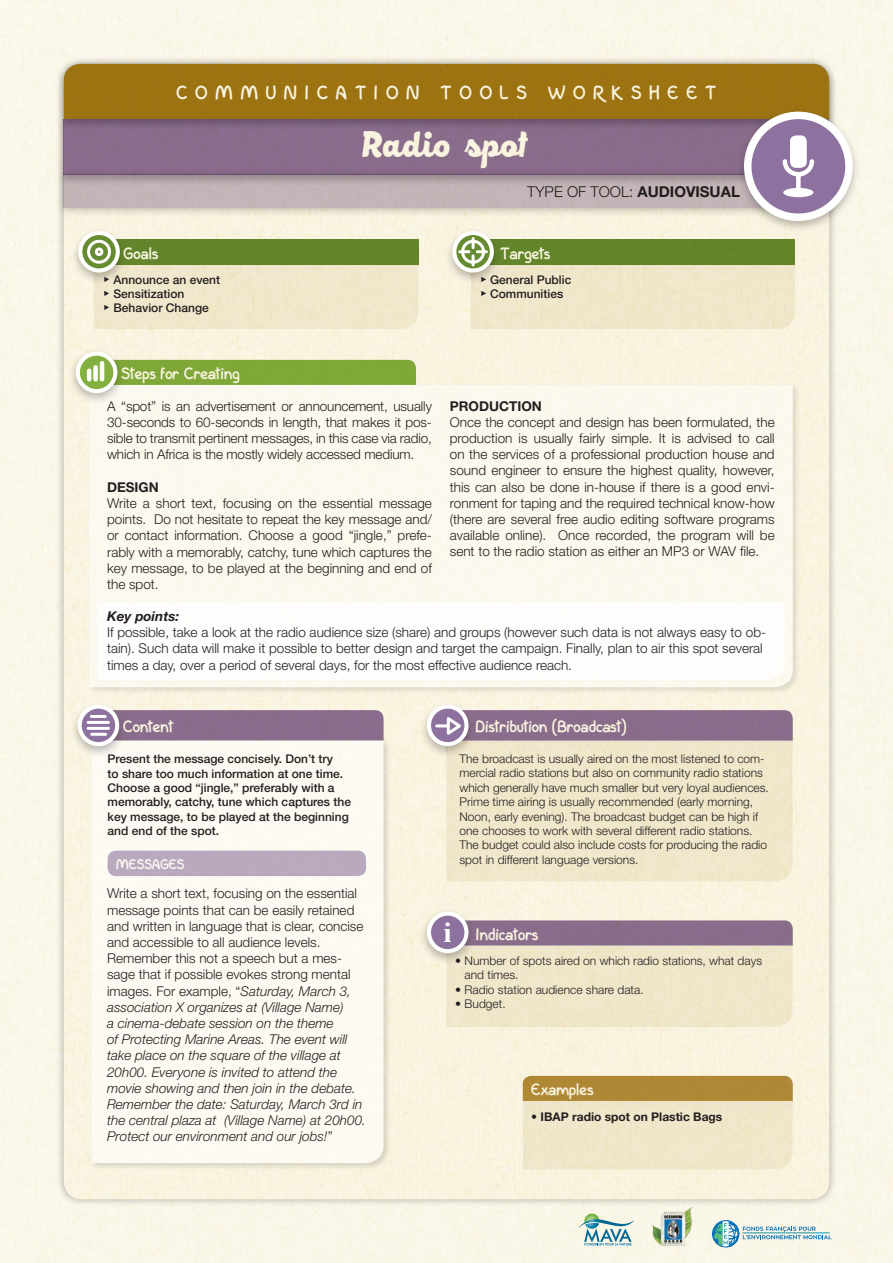
<style>
.page{position:relative;width:893px;height:1263px;background:#fbf7e9}
.page>*{position:absolute;margin:0;border:0;box-sizing:border-box;transform-origin:0 0}
.t1{font:36px "Black Fat";color:#fff}
.t2{font:700 28.5px "Times";color:#fff}
.t3{font:700 22.5px "In Colhua";letter-spacing:.35em;color:#fff}
.t4{font:700 19.5px "In Colhua";color:#fff}
.t5{font:700 16.5px "In Colhua";color:#fff}
.t6{font:300 15px "Helvetica Neue";color:#231f20}
.t7{font:300 13.5px/16.2px "Helvetica Neue";color:#231f20;text-align:justify}
.t8{font:italic 300 13.5px/16.2px "Helvetica Neue";color:#231f20}
.t9{font:700 13.5px "Helvetica Neue";color:#231f20}
.t10{font:italic 700 13.5px "Helvetica Neue";color:#231f20}
.t11{font:300 12px/14.4px "Helvetica Neue";color:#231f20}
.t12{font:500 12px/14.4px "Helvetica Neue";color:#231f20}
.t13{font:700 12px "Helvetica Neue";color:#231f20}
.s1{font-weight:700}
.s2{font-family:"Arial Unicode MS";font-weight:400}
.s3{font-style:normal}
</style>
<div class="page">
<div style="left:56px;top:56px;width:781px;height:1151px;background:#231f20;opacity:.25"></div>
<div style="left:64px;top:218px;width:765px;height:981px;background:#f9f4df"></div>
<div style="left:56px;top:60px;width:781px;height:72px;background:#231f20;opacity:.3"></div>
<div style="left:64px;top:64px;width:765px;height:51px;background:#9d7312"></div>
<div style="left:56px;top:115px;width:781px;height:72px;background:#231f20;opacity:.3"></div>
<svg style="left:64px;top:119px;width:672px;height:49px;fill:#896c8b"></svg>
<div style="left:56px;top:168px;width:781px;height:50px;background:#231f20;opacity:.3"></div>
<svg style="left:64px;top:174px;width:672px;height:33px;fill:#c2b4b6"></svg>
<div style="left:94px;top:239px;width:324px;height:25px;background:#62852b"></div>
<div style="left:127px;top:710px;width:257px;height:29px;background:#896d8c"></div>
<div style="left:87px;top:383px;width:713px;height:312px;background:#231f20;opacity:.25"></div>
<div style="left:89px;top:385px;width:704px;height:302px;background:#fbf9ee"></div>
<div style="left:90px;top:739px;width:301px;height:431px;background:#231f20;opacity:.25"></div>
<div style="left:91px;top:741px;width:293px;height:422px;background:#fcfaf2"></div>
<div style="left:93px;top:263px;width:327px;height:67px;background:#f0e7cc"></div>
<div style="left:445px;top:739px;width:348px;height:143px;background:#f0e7cb"></div>
<div style="left:476px;top:920px;width:317px;height:24px;background:#896c8b"></div>
<div style="left:445px;top:944px;width:348px;height:84px;background:#efe7ca"></div>
<div style="left:523px;top:1076px;width:270px;height:24px;background:#af8835"></div>
<div style="left:521px;top:1100px;width:273px;height:71px;background:#efe7ca"></div>
<div style="left:470px;top:263px;width:327px;height:67px;background:#f8f3df"></div>
<svg style="left:97px;top:602px;width:688px;height:78px"></svg>
<div style="left:108px;top:851px;width:258px;height:25px;background:#b9a9be;border-radius:9px"></div>
<div style="left:68px;top:348px;width:57px;height:57px;background:#231f20;opacity:.3"></div>
<svg style="left:78px;top:354px;width:37px;height:37px"></svg>
<div style="left:76px;top:352px;width:41px;height:41px;border:4px solid #fff;border-radius:50%"></div>
<div style="left:419px;top:701px;width:57px;height:57px;background:#231f20;opacity:.3"></div>
<svg style="left:429px;top:707px;width:37px;height:37px"></svg>
<div style="left:427px;top:704px;width:41px;height:42px;border:4px solid #fff;border-radius:50%"></div>
<div style="left:419px;top:908px;width:57px;height:57px;background:#231f20;opacity:.3"></div>
<div style="left:429px;top:914px;width:37px;height:37px;background:#8d729f;border-radius:50%"></div>
<div style="left:427px;top:911px;width:41px;height:42px;border:4px solid #fff;border-radius:50%"></div>
<div style="left:70px;top:701px;width:57px;height:57px;background:#231f20;opacity:.3"></div>
<svg style="left:80px;top:707px;width:37px;height:37px"></svg>
<div style="left:78px;top:704px;width:41px;height:42px;border:4px solid #fff;border-radius:50%"></div>
<hr style="left:91px;top:715px;width:14px;height:3px;background:#fff">
<hr style="left:88px;top:721px;width:20px;height:3px;background:#fff">
<hr style="left:88px;top:727px;width:20px;height:3px;background:#fff">
<hr style="left:92px;top:733px;width:14px;height:3px;background:#fff">
<svg style="left:437px;top:710px;width:356px;height:31px"></svg>
<div style="left:445px;top:227px;width:57px;height:58px;background:#231f20;opacity:.3"></div>
<svg style="left:454px;top:233px;width:38px;height:37px"></svg>
<div style="left:452px;top:231px;width:42px;height:42px;border:4px solid #fff;border-radius:50%"></div>
<div style="left:71px;top:227px;width:57px;height:58px;background:#231f20;opacity:.3"></div>
<svg style="left:80px;top:233px;width:38px;height:37px"></svg>
<div style="left:78px;top:231px;width:42px;height:42px;border:4px solid #fff;border-radius:50%"></div>
<svg style="left:460px;top:239px;width:335px;height:90px"></svg>
<div style="left:461px;top:240px;width:24px;height:24px;border:3px solid #fff;border-radius:50%"></div>
<div style="left:87px;top:240px;width:24px;height:24px;border:3px solid #fff;border-radius:50%"></div>
<div style="left:95px;top:248px;width:8px;height:8px;border:3px solid #fff;border-radius:50%"></div>
<svg style="left:87px;top:360px;width:329px;height:25px"></svg>
<div style="left:93px;top:367px;width:5px;height:12px;background:#fff"></div>
<hr style="left:100px;top:363px;width:4px;height:16px;background:#fff">
<div style="left:736px;top:108px;width:125px;height:125px;background:#231f20;opacity:.3"></div>
<div style="left:748px;top:115px;width:101px;height:102px;background:#8d729f;border-radius:50%"></div>
<div style="left:744px;top:112px;width:109px;height:109px;border:8px solid #fff;border-radius:50%"></div>
<svg style="left:578px;top:1213px;width:56px;height:32px"></svg>
<img style="left:652px;top:1204px;width:42px;height:42px">
<svg style="left:712px;top:1220px;width:119px;height:28px"></svg>
<hr style="left:743px;top:1232px;width:86px;height:1px;background:#1d919e">
<svg style="left:782px;top:159px;width:32px;height:34px"></svg>
<div style="left:783px;top:188px;width:30px;height:9px;background:#fff;border-radius:50%"></div>
<div style="left:790px;top:135px;width:17px;height:33px;background:#fff;border-radius:6px"></div>
<h3 class="t3" style="left:176px;top:81px;width:541px">COMMUNICATION TOOLS WORKSHEET</h3>
<h1 class="t1" style="left:364px;top:123px;width:166px">Radio spot</h1>
<p class="t6" style="left:527px;top:182px;width:214px">TYPE OF TOOL: <span class="s1">AUDIOVISUAL</span></p>
<h3 class="t4" style="left:124px;top:243px;width:36px">Goals</h3>
<h3 class="t4" style="left:500px;top:243px;width:51px">Targets</h3>
<p class="t12" style="left:103px;top:272px;width:119px"><span class="s2">▶︎</span> Announce an event</p>
<p class="t12" style="left:103px;top:286px;width:83px"><span class="s2">▶︎</span> Sensitization</p>
<p class="t12" style="left:103px;top:301px;width:107px"><span class="s2">▶︎</span> Behavior Change</p>
<p class="t12" style="left:480px;top:272px;width:93px"><span class="s2">▶︎</span> General Public</p>
<p class="t12" style="left:480px;top:286px;width:85px"><span class="s2">▶︎</span> Communities</p>
<h3 class="t4" style="left:121px;top:363px;width:120px">Steps for Creating</h3>
<p class="t7" style="left:107px;top:398px;width:326px">A “spot” is an advertisement or announcement, usually 30-seconds to 60-seconds in length, that makes it pos&shy;sible to transmit pertinent messages, in this case via radio, which in Africa is the mostly widely accessed medium.</p>
<p class="t9" style="left:107px;top:479px;width:53px">DESIGN</p>
<p class="t7" style="left:107px;top:495px;width:326px">Write a short text, focusing on the essential message points. Do not hesitate to repeat the key message and/ or contact information. Choose a good “jingle,” prefe&shy;rably with a memorably, catchy, tune which captures the key message, to be played at the beginning and end of the spot.</p>
<p class="t9" style="left:450px;top:397px;width:94px">PRODUCTION</p>
<p class="t7" style="left:450px;top:414px;width:326px">Once the concept and design has been formulated, the production is usually fairly simple. It is advised to call on the services of a professional production house and sound engineer to ensure the highest quality, however, this can also be done in-house if there is a good envi&shy;ronment for taping and the required technical know-how (there are several free audio editing software programs available online). Once recorded, the program will be sent to the radio station as either an MP3 or WAV file.</p>
<p class="t10" style="left:107px;top:608px;width:74px">Key points:</p>
<p class="t7" style="left:107px;top:624px;width:660px;text-align:left">If possible, take a look at the radio audience size (share) and groups (however such data is not always easy to ob&shy;tain). Such data will make it possible to better design and target the campaign. Finally, plan to air this spot several times a day, over a period of several days, for the most effective audience reach.</p>
<h3 class="t4" style="left:123px;top:716px;width:52px">Content</h3>
<p class="t12" style="left:108px;top:752px;width:245px">Present the message concisely. Don’t try<br>to share too much information at one time.<br>Choose a good “jingle,” preferably with a memorably, catchy, tune which captures the key message, to be played at the beginning and end of the spot.</p>
<p class="t5" style="left:116px;top:855px;width:70px">MESSAGES</p>
<p class="t8" style="left:107px;top:885px;width:260px"><span class="s3">Write a short text, focusing on the essential message points that can be easily retained and written in language that is clear, concise and accessible to all audience levels.<br>Remember this not a speech but a mes&shy;sage that if possible evokes strong mental images. For example, “</span>Saturday, March 3, association X organizes at (Village Name)<br>a cinema-debate session on the theme<br>of Protecting Marine Areas. The event will take place on the square of the village at 20h00. Everyone is invited to attend the movie showing and then join in the debate.<br>Remember the date: Saturday, March 3rd in the central plaza at (Village Name) at 20h00.<br>Protect our environment and our jobs!<span class="s3">”</span></p>
<h3 class="t4" style="left:476px;top:716px;width:152px">Distribution (Broadcast)</h3>
<p class="t11" style="left:459px;top:751px;width:311px">The broadcast is usually aired on the most listened to com&shy;mercial radio stations but also on community radio stations which generally have much smaller but very loyal audiences.<br>Prime time airing is usually recommended (early morning, Noon, early evening). The broadcast budget can be high if one chooses to work with several different radio stations.</p>
<p class="t11" style="left:459px;top:838px;width:309px">The budget could also include costs for producing the radio spot in different language versions.</p>
<p class="t2" style="left:444px;top:905px;width:9px">i</p>
<h3 class="t4" style="left:476px;top:924px;width:64px">Indicators</h3>
<p class="t11" style="left:465px;top:953px;width:299px;text-indent:-9px">• Number of spots aired on which radio stations, what days and times.</p>
<p class="t11" style="left:455px;top:982px;width:190px">• Radio station audience share data.</p>
<p class="t11" style="left:455px;top:996px;width:52px">• Budget.</p>
<h3 class="t4" style="left:531px;top:1079px;width:64px">Examples</h3>
<p class="t13" style="left:531px;top:1109px;width:193px">• IBAP radio spot on Plastic Bags</p>
</div>
